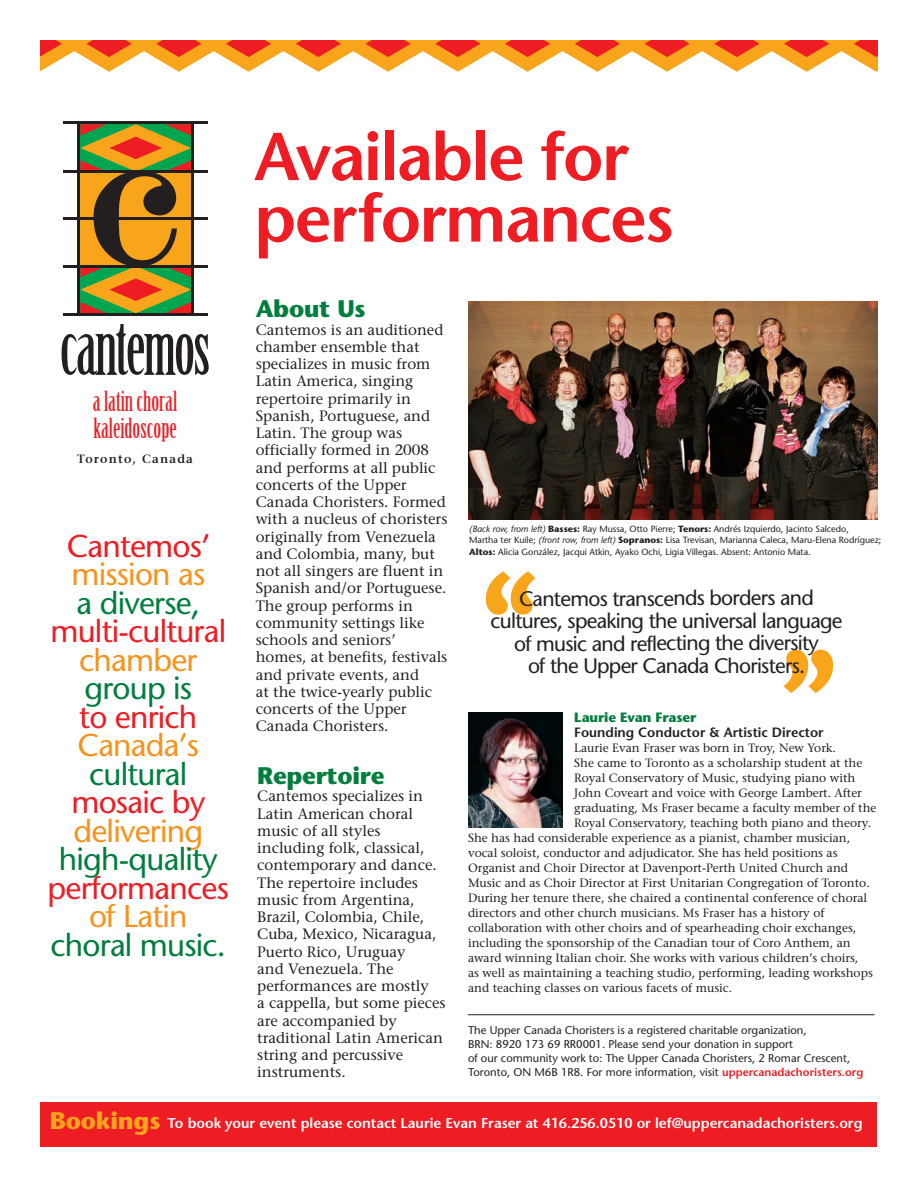
<style>
.page{position:relative;width:918px;height:1188px;background:#fff}
.page>*{position:absolute;margin:0;border:0;box-sizing:border-box;transform-origin:0 0}
.t1{font:800 112.5px "Caecilia";color:#f9a51b}
.t2{font:600 67.5px/61.5px "Stone Sans";letter-spacing:-.025em;color:#ee1d23}
.t3{font:31.5px "Stone Sans";letter-spacing:-.025em;color:#ee1d23}
.t4{font:31.5px "Stone Sans";letter-spacing:-.025em;color:#007e3d}
.t5{font:31.5px "Stone Sans";letter-spacing:-.025em;color:#f7931d}
.t6{font:27px/27px "Birch";color:#ee1d23}
.t7{font:700 24px "Stone Sans";letter-spacing:-.01em;color:#007e3d}
.t8{font:21px/22.5px "Stone Sans";letter-spacing:-.035em;color:#231f20;text-align:center}
.t9{font:15px/17.2px "Stone Serif";color:#231f20}
.t10{font:600 14.25px "Stone Sans";color:#fff}
.t11{font:600 13.5px "Stone Sans";color:#231f20}
.t12{font:700 13.5px "Stone Sans";letter-spacing:-.01em;color:#007e3d}
.t13{font:12px "Stone Serif";color:#231f20}
.t14{font:600 12px "Stone Serif";letter-spacing:.1em;color:#231f20}
.t15{font:11.25px/14.2px "Stone Sans";color:#231f20}
.t16{font:9px/11.2px "Stone Sans";color:#231f20}
.s1{font-style:italic}
.s2{font-weight:700}
.s3{font-weight:600;color:#ee1d23}
.s4{font-weight:700;font-size:24px;color:#f9a51b}
</style>
<div class="page">
<svg style="left:80px;top:124px;width:111px;height:189px"></svg>
<hr style="left:63px;top:313px;width:145px;height:3px;background:#231f20">
<hr style="left:63px;top:122px;width:145px;height:2px;background:#231f20">
<hr style="left:63px;top:170px;width:145px;height:3px;background:#231f20">
<hr style="left:63px;top:217px;width:145px;height:3px;background:#231f20">
<hr style="left:63px;top:265px;width:145px;height:2px;background:#231f20">
<svg style="left:62px;top:324px;width:147px;height:51px"></svg>
<hr style="left:78px;top:123px;width:2px;height:192px;background:#231f20">
<hr style="left:191px;top:123px;width:3px;height:192px;background:#231f20">
<img style="left:468px;top:302px;width:409px;height:217px">
<img style="left:468px;top:712px;width:94px;height:116px">
<div style="left:40px;top:1102px;width:838px;height:46px;background:#ee1d23"></div>
<svg style="left:40px;top:40px;width:838px;height:32px"></svg>
<hr style="left:468px;top:1014px;width:406px;height:1px;background:#231f20">
<h3 class="t6" style="left:93px;top:389px;width:86px">a latin choral kaleidoscope</h3>
<p class="t14" style="left:77px;top:455px;width:117px">Toronto, Canada</p>
<h3 class="t3" style="left:67px;top:534px;width:145px">Cantemos’</h3>
<h3 class="t5" style="left:71px;top:562px;width:136px">mission as</h3>
<h3 class="t4" style="left:77px;top:591px;width:125px">a diverse,</h3>
<h3 class="t3" style="left:50px;top:619px;width:177px">multi-cultural</h3>
<h3 class="t5" style="left:79px;top:648px;width:120px">chamber</h3>
<h3 class="t4" style="left:84px;top:676px;width:109px">group is</h3>
<h3 class="t3" style="left:79px;top:705px;width:120px">to enrich</h3>
<h3 class="t5" style="left:78px;top:733px;width:123px">Canada’s</h3>
<h3 class="t4" style="left:89px;top:762px;width:100px">cultural</h3>
<h3 class="t3" style="left:71px;top:790px;width:135px">mosaic by</h3>
<h3 class="t5" style="left:74px;top:819px;width:131px">delivering</h3>
<h3 class="t4" style="left:59px;top:847px;width:160px">high-quality</h3>
<h3 class="t3" style="left:48px;top:876px;width:183px">performances</h3>
<h3 class="t5" style="left:89px;top:904px;width:100px">of Latin</h3>
<h3 class="t4" style="left:51px;top:933px;width:177px">choral music.</h3>
<h2 class="t2" style="left:254px;top:133px;width:421px">Available for performances</h2>
<h3 class="t7" style="left:256px;top:300px;width:111px">About Us</h3>
<p class="t9" style="left:256px;top:322px;width:193px">Cantemos is an auditioned chamber ensemble that specializes in music from<br>Latin America, singing repertoire primarily in<br>Spanish, Portuguese, and<br>Latin. The group was officially formed in 2008 and performs at all public concerts of the Upper<br>Canada Choristers. Formed with a nucleus of choristers originally from Venezuela and Colombia, many, but not all singers are fluent in<br>Spanish and/or Portuguese.<br>The group performs in community settings like schools and seniors’ homes, at benefits, festivals and private events, and<br>at the twice-yearly public concerts of the Upper<br>Canada Choristers.</p>
<h3 class="t7" style="left:257px;top:767px;width:129px">Repertoire</h3>
<p class="t9" style="left:257px;top:789px;width:190px">Cantemos specializes in<br>Latin American choral music of all styles including folk, classical, contemporary and dance.<br>The repertoire includes music from Argentina,<br>Brazil, Colombia, Chile,<br>Cuba, Mexico, Nicaragua,<br>Puerto Rico, Uruguay<br>and Venezuela. The performances are mostly<br>a cappella, but some pieces are accompanied by traditional Latin American string and percussive instruments.</p>
<p class="t16" style="left:469px;top:524px;width:414px"><span class="s1">(Back row, from left)</span> <span class="s2">Basses:</span> Ray Mussa, Otto Pierre; <span class="s2">Tenors:</span> Andrés Izquierdo, Jacinto Salcedo,<br>Martha ter Kuile; <span class="s1">(front row, from left)</span> <span class="s2">Sopranos:</span> Lisa Trevisan, Marianna Caleca, Maru-Elena Rodríguez;<br><span class="s2">Altos:</span> Alicia González, Jacqui Atkin, Ayako Ochi, Ligia Villegas. Absent: Antonio Mata.</p>
<h1 class="t1" style="left:482px;top:573px;width:60px">‘‘</h1>
<h3 class="t8" style="left:491px;top:589px;width:354px">Cantemos transcends borders and cultures, speaking the universal language of music and reflecting the diversity<br>of the Upper Canada Choristers.</h3>
<h1 class="t1" style="left:779px;top:651px;width:60px">’’</h1>
<p class="t12" style="left:574px;top:712px;width:124px">Laurie Evan Fraser</p>
<p class="t11" style="left:574px;top:727px;width:251px">Founding Conductor &amp; Artistic Director</p>
<p class="t13" style="left:574px;top:744px;width:263px">Laurie Evan Fraser was born in Troy, New York.</p>
<p class="t13" style="left:574px;top:759px;width:290px">She came to Toronto as a scholarship student at the</p>
<p class="t13" style="left:574px;top:774px;width:283px">Royal Conservatory of Music, studying piano with</p>
<p class="t13" style="left:574px;top:789px;width:289px">John Coveart and voice with George Lambert. After</p>
<p class="t13" style="left:574px;top:804px;width:304px">graduating, Ms Fraser became a faculty member of the</p>
<p class="t13" style="left:574px;top:819px;width:298px">Royal Conservatory, teaching both piano and theory.</p>
<p class="t13" style="left:468px;top:834px;width:384px">She has had considerable experience as a pianist, chamber musician,</p>
<p class="t13" style="left:468px;top:849px;width:371px">vocal soloist, conductor and adjudicator. She has held positions as</p>
<p class="t13" style="left:468px;top:864px;width:382px">Organist and Choir Director at Davenport-Perth United Church and</p>
<p class="t13" style="left:468px;top:879px;width:403px">Music and as Choir Director at First Unitarian Congregation of Toronto.</p>
<p class="t13" style="left:468px;top:894px;width:401px">During her tenure there, she chaired a continental conference of choral</p>
<p class="t13" style="left:468px;top:909px;width:358px">directors and other church musicians. Ms Fraser has a history of</p>
<p class="t13" style="left:468px;top:924px;width:390px">collaboration with other choirs and of spearheading choir exchanges,</p>
<p class="t13" style="left:468px;top:939px;width:384px">including the sponsorship of the Canadian tour of Coro Anthem, an</p>
<p class="t13" style="left:468px;top:954px;width:392px">award winning Italian choir. She works with various children’s choirs,</p>
<p class="t13" style="left:468px;top:969px;width:406px">as well as maintaining a teaching studio, performing, leading workshops</p>
<p class="t13" style="left:468px;top:984px;width:266px">and teaching classes on various facets of music.</p>
<p class="t15" style="left:468px;top:1024px;width:397px">The Upper Canada Choristers is a registered charitable organization,<br>BRN: 8920 173 69 RR0001. Please send your donation in support<br>of our community work to: The Upper Canada Choristers, 2 Romar Crescent, Toronto, ON M6B 1R8. For more information, visit <span class="s3">uppercanadachoristers.org</span></p>
<p class="t10" style="left:50px;top:1117px;width:814px"><span class="s4">Bookings</span> To book your event please contact Laurie Evan Fraser at 416.256.0510 or lef@uppercanadachoristers.org</p>
</div>
